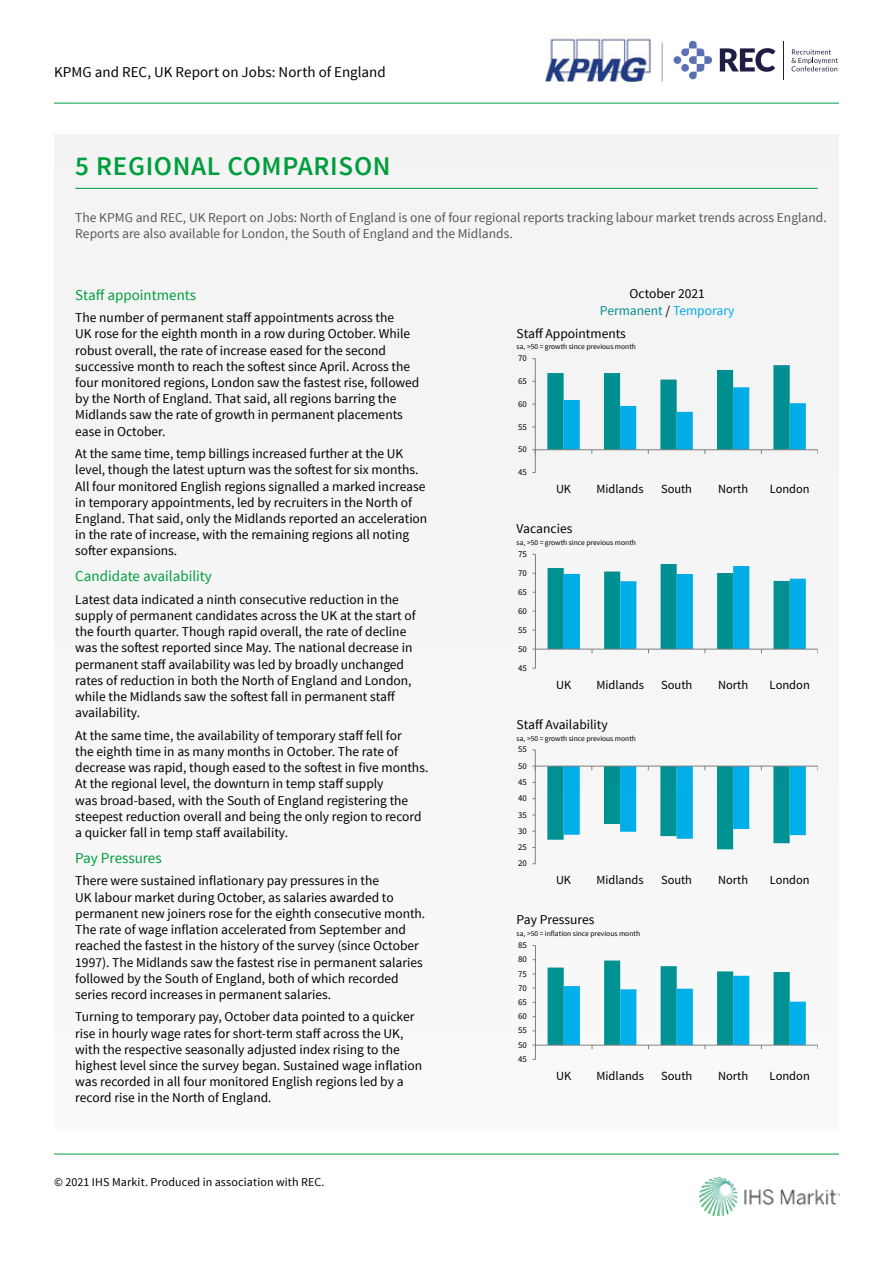
<style>
.page{position:relative;width:893px;height:1263px;background:#fff}
.page>*{position:absolute;margin:0;border:0;box-sizing:border-box;transform-origin:0 0}
.t1{font:600 27px "Source Sans Pro";letter-spacing:.025em;color:#009d3d}
.t2{font:15px "Source Sans Pro";color:#009d3d}
.t3{font:15px "Source Sans Pro";letter-spacing:.005em;color:#000}
.t4{font:13.5px/16.2px "Source Sans Pro";color:#000}
.t5{font:13.5px/16.2px "Source Sans Pro";color:#575756}
.t6{font:13.5px "Source Sans Pro";color:#008f93}
.t7{font:12.45px "Source Sans Pro";color:#000}
.t8{font:12px "Source Sans Pro";letter-spacing:.01em;color:#000}
.t9{font:8.85px "Source Sans Pro";letter-spacing:-.005em;color:#000}
.t10{font:7.5px "Source Sans Pro";color:#000}
.s1{color:#000}
.s2{color:#00aae9}
</style>
<div class="page">
<hr style="left:54px;top:103px;width:785px;height:1px;background:#009d3d">
<img style="left:699px;top:1177px;width:141px;height:38px">
<hr style="left:54px;top:1154px;width:785px;height:1px;background:#009d3d">
<img style="left:545px;top:33px;width:106px;height:49px">
<svg style="left:720px;top:48px;width:55px;height:24px"></svg>
<hr style="left:783px;top:41px;width:1px;height:38px;background:#1f1d43">
<svg style="left:791px;top:49px;width:47px;height:22px"></svg>
<div style="left:673px;top:56px;width:8px;height:8px;background:#5a70b4;border-radius:50%"></div>
<svg style="left:681px;top:41px;width:31px;height:38px"></svg>
<hr style="left:662px;top:43px;width:1px;height:39px;background:#9d9d9c">
<div style="left:54px;top:134px;width:785px;height:995px;background:#f5f5f5"></div>
<hr style="left:535px;top:359px;width:1px;height:114px;background:#868686">
<hr style="left:535px;top:449px;width:283px;height:1px;background:#868686">
<svg style="left:547px;top:365px;width:259px;height:89px"></svg>
<hr style="left:75px;top:188px;width:743px;height:1px;background:#009d3d">
<hr style="left:535px;top:554px;width:1px;height:114px;background:#868686">
<hr style="left:535px;top:649px;width:283px;height:1px;background:#868686">
<svg style="left:548px;top:564px;width:258px;height:89px"></svg>
<hr style="left:535px;top:750px;width:1px;height:114px;background:#868686">
<hr style="left:535px;top:766px;width:283px;height:1px;background:#868686">
<svg style="left:547px;top:766px;width:259px;height:83px"></svg>
<hr style="left:535px;top:945px;width:1px;height:114px;background:#868686">
<hr style="left:535px;top:1045px;width:283px;height:1px;background:#868686">
<svg style="left:548px;top:960px;width:258px;height:89px"></svg>
<p class="t3" style="left:54px;top:66px;width:333px">KPMG and REC, UK Report on Jobs: North of England</p>
<h1 class="t1" style="left:75px;top:156px;width:317px">5 REGIONAL COMPARISON</h1>
<p class="t5" style="left:75px;top:210px;width:753px">The KPMG and REC, UK Report on Jobs: North of England is one of four regional reports tracking labour market trends across England.<br>Reports are also available for London, the South of England and the Midlands.</p>
<p class="t2" style="left:75px;top:285px;width:122px">Staff appointments</p>
<p class="t4" style="left:75px;top:310px;width:346px">The number of permanent staff appointments across the<br>UK rose for the eighth month in a row during October. While robust overall, the rate of increase eased for the second successive month to reach the softest since April. Across the four monitored regions, London saw the fastest rise, followed by the North of England. That said, all regions barring the Midlands saw the rate of growth in permanent placements ease in October.</p>
<p class="t4" style="left:75px;top:447px;width:354px">At the same time, temp billings increased further at the UK level, though the latest upturn was the softest for six months.<br>All four monitored English regions signalled a marked increase in temporary appointments, led by recruiters in the North of England. That said, only the Midlands reported an acceleration in the rate of increase, with the remaining regions all noting softer expansions.</p>
<p class="t2" style="left:75px;top:570px;width:138px">Candidate availability</p>
<p class="t4" style="left:75px;top:592px;width:342px">Latest data indicated a ninth consecutive reduction in the supply of permanent candidates across the UK at the start of the fourth quarter. Though rapid overall, the rate of decline was the softest reported since May. The national decrease in permanent staff availability was led by broadly unchanged rates of reduction in both the North of England and London, while the Midlands saw the softest fall in permanent staff availability.</p>
<p class="t4" style="left:75px;top:727px;width:355px">At the same time, the availability of temporary staff fell for<br>the eighth time in as many months in October. The rate of decrease was rapid, though eased to the softest in five months.<br>At the regional level, the downturn in temp staff supply<br>was broad-based, with the South of England registering the steepest reduction overall and being the only region to record a quicker fall in temp staff availability.</p>
<p class="t2" style="left:75px;top:852px;width:88px">Pay Pressures</p>
<p class="t4" style="left:75px;top:873px;width:352px">There were sustained inflationary pay pressures in the<br>UK labour market during October, as salaries awarded to permanent new joiners rose for the eighth consecutive month.<br>The rate of wage inflation accelerated from September and reached the fastest in the history of the survey (since October 1997). The Midlands saw the fastest rise in permanent salaries followed by the South of England, both of which recorded series record increases in permanent salaries.</p>
<p class="t4" style="left:75px;top:1010px;width:348px">Turning to temporary pay, October data pointed to a quicker rise in hourly wage rates for short-term staff across the UK, with the respective seasonally adjusted index rising to the highest level since the survey began. Sustained wage inflation was recorded in all four monitored English regions led by a record rise in the North of England.</p>
<p class="t8" style="left:54px;top:1177px;width:272px">© 2021 IHS Markit. Produced in association with REC.</p>
<p class="t4" style="left:630px;top:287px;width:77px">October 2021</p>
<p class="t6" style="left:600px;top:305px;width:136px">Permanent <span class="s1">/</span> <span class="s2">Temporary</span></p>
<p class="t4" style="left:517px;top:325px;width:111px">Staff Appointments</p>
<p class="t10" style="left:517px;top:344px;width:121px">sa, &gt;50 = growth since previous month</p>
<p class="t9" style="left:518px;top:355px;width:10px">70</p>
<p class="t9" style="left:518px;top:378px;width:10px">65</p>
<p class="t9" style="left:518px;top:400px;width:10px">60</p>
<p class="t9" style="left:518px;top:423px;width:10px">55</p>
<p class="t9" style="left:518px;top:446px;width:10px">50</p>
<p class="t9" style="left:518px;top:469px;width:10px">45</p>
<p class="t7" style="left:556px;top:484px;width:17px">UK</p>
<p class="t7" style="left:596px;top:484px;width:49px">Midlands</p>
<p class="t7" style="left:661px;top:484px;width:32px">South</p>
<p class="t7" style="left:718px;top:484px;width:31px">North</p>
<p class="t7" style="left:770px;top:484px;width:41px">London</p>
<p class="t4" style="left:517px;top:522px;width:57px">Vacancies</p>
<p class="t10" style="left:517px;top:539px;width:121px">sa, &gt;50 = growth since previous month</p>
<p class="t9" style="left:518px;top:550px;width:10px">75</p>
<p class="t9" style="left:518px;top:569px;width:10px">70</p>
<p class="t9" style="left:518px;top:588px;width:10px">65</p>
<p class="t9" style="left:518px;top:607px;width:10px">60</p>
<p class="t9" style="left:518px;top:626px;width:10px">55</p>
<p class="t9" style="left:518px;top:645px;width:10px">50</p>
<p class="t9" style="left:518px;top:664px;width:10px">45</p>
<p class="t7" style="left:556px;top:679px;width:17px">UK</p>
<p class="t7" style="left:596px;top:679px;width:49px">Midlands</p>
<p class="t7" style="left:661px;top:679px;width:33px">South</p>
<p class="t7" style="left:718px;top:679px;width:32px">North</p>
<p class="t7" style="left:769px;top:679px;width:42px">London</p>
<p class="t4" style="left:517px;top:716px;width:93px">Staff Availability</p>
<p class="t10" style="left:517px;top:735px;width:121px">sa, &gt;50 = growth since previous month</p>
<p class="t9" style="left:518px;top:746px;width:10px">55</p>
<p class="t9" style="left:518px;top:762px;width:10px">50</p>
<p class="t9" style="left:518px;top:778px;width:10px">45</p>
<p class="t9" style="left:518px;top:795px;width:10px">40</p>
<p class="t9" style="left:518px;top:811px;width:10px">35</p>
<p class="t9" style="left:518px;top:827px;width:10px">30</p>
<p class="t9" style="left:518px;top:844px;width:10px">25</p>
<p class="t9" style="left:518px;top:860px;width:10px">20</p>
<p class="t7" style="left:556px;top:875px;width:17px">UK</p>
<p class="t7" style="left:596px;top:875px;width:49px">Midlands</p>
<p class="t7" style="left:661px;top:875px;width:32px">South</p>
<p class="t7" style="left:718px;top:875px;width:31px">North</p>
<p class="t7" style="left:770px;top:875px;width:41px">London</p>
<p class="t4" style="left:517px;top:913px;width:79px">Pay Pressures</p>
<p class="t10" style="left:517px;top:929px;width:125px">sa, &gt;50 = inflation since previous month</p>
<p class="t9" style="left:518px;top:942px;width:10px">85</p>
<p class="t9" style="left:518px;top:956px;width:10px">80</p>
<p class="t9" style="left:518px;top:970px;width:10px">75</p>
<p class="t9" style="left:518px;top:984px;width:10px">70</p>
<p class="t9" style="left:518px;top:998px;width:10px">65</p>
<p class="t9" style="left:518px;top:1013px;width:10px">60</p>
<p class="t9" style="left:518px;top:1027px;width:10px">55</p>
<p class="t9" style="left:518px;top:1041px;width:10px">50</p>
<p class="t9" style="left:518px;top:1055px;width:10px">45</p>
<p class="t7" style="left:556px;top:1071px;width:17px">UK</p>
<p class="t7" style="left:596px;top:1071px;width:49px">Midlands</p>
<p class="t7" style="left:661px;top:1071px;width:33px">South</p>
<p class="t7" style="left:718px;top:1071px;width:32px">North</p>
<p class="t7" style="left:769px;top:1071px;width:42px">London</p>
</div>
